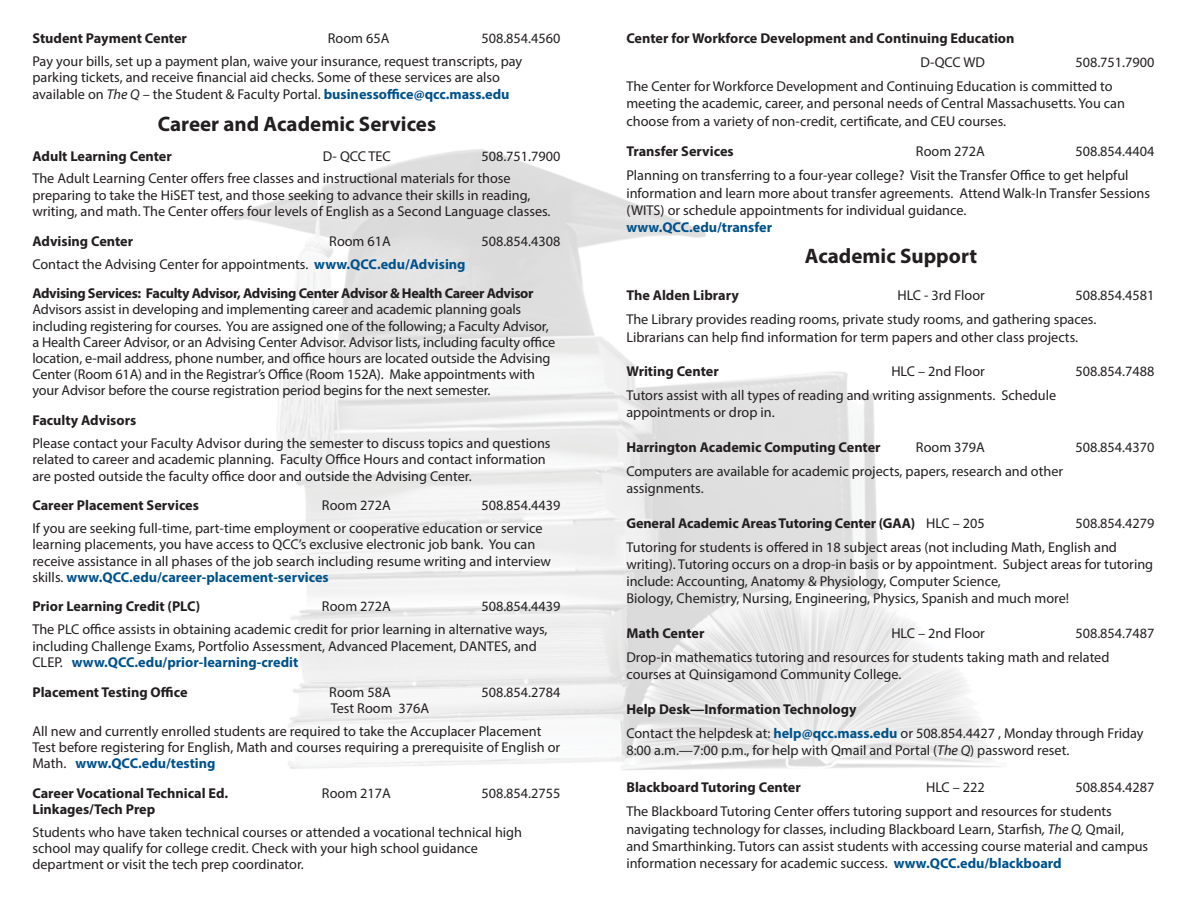
<style>
.page{position:relative;width:1188px;height:918px;background:#fff}
.page>*{position:absolute;margin:0;border:0;box-sizing:border-box;transform-origin:0 0}
.t1{font:700 21px "Myriad Pro";color:#231f20}
.t2{font:14.25px/16.2px "Myriad Pro";color:#231f20}
.t3{font:700 14.25px "Myriad Pro";color:#231f20}
.t4{font:700 14.25px/29.7px "Myriad Pro";letter-spacing:-.025em;color:#231f20}
.t5{font:700 14.25px "Myriad Pro";color:#00528a}
.s1{font-style:italic}
.s2{font-weight:700;color:#00528a}
.s3{font-weight:400}
.s4{color:#00528a}
.s5{font-weight:700}
</style>
<div class="page">
<img style="left:232px;top:149px;width:771px;height:621px">
<p class="t3" style="left:32px;top:29px;width:156px">Student Payment Center</p>
<p class="t2" style="left:328px;top:30px;width:63px">Room 65A</p>
<p class="t2" style="left:32px;top:27px;width:530px;line-height:23px;text-indent:449px">508.854.4560<br>Pay your bills, set up a payment plan, waive your insurance, request transcripts, pay</p>
<p class="t2" style="left:32px;top:69px;width:479px">parking tickets, and receive financial aid checks. Some of these services are also available on <span class="s1">The Q</span> – the Student &amp; Faculty Portal. <span class="s2">businessoffice@qcc.mass.edu</span></p>
<h1 class="t1" style="left:158px;top:110px;width:280px">Career and Academic Services</h1>
<p class="t3" style="left:32px;top:146px;width:141px">Adult Learning Center</p>
<p class="t2" style="left:323px;top:147px;width:69px">D- QCC TEC</p>
<p class="t2" style="left:32px;top:144px;width:530px;line-height:23px;text-indent:449px">508.751.7900<br>The Adult Learning Center offers free classes and instructional materials for those</p>
<p class="t2" style="left:32px;top:187px;width:520px">preparing to take the HiSET test, and those seeking to advance their skills in reading, writing, and math. The Center offers four levels of English as a Second Language classes.</p>
<p class="t3" style="left:32px;top:232px;width:102px">Advising Center</p>
<p class="t2" style="left:329px;top:232px;width:63px">Room 61A</p>
<p class="t2" style="left:481px;top:232px;width:81px">508.854.4308</p>
<p class="t4" style="left:32px;top:248px;width:503px"><span class="s3">Contact the Advising Center for appointments.</span> <span class="s4">www.QCC.edu/Advising<br></span>Advising Services: Faculty Advisor, Advising Center Advisor &amp; Health Career Advisor</p>
<p class="t2" style="left:32px;top:301px;width:524px">Advisors assist in developing and implementing career and academic planning goals including registering for courses. You are assigned one of the following; a Faculty Advisor, a Health Career Advisor, or an Advising Center Advisor. Advisor lists, including faculty office location, e-mail address, phone number, and office hours are located outside the Advising Center (Room 61A) and in the Registrar’s Office (Room 152A). Make appointments with your Advisor before the course registration period begins for the next semester.</p>
<p class="t3" style="left:32px;top:411px;width:105px">Faculty Advisors</p>
<p class="t2" style="left:32px;top:435px;width:520px">Please contact your Faculty Advisor during the semester to discuss topics and questions related to career and academic planning. Faculty Office Hours and contact information are posted outside the faculty office door and outside the Advising Center.</p>
<p class="t3" style="left:32px;top:496px;width:168px">Career Placement Services</p>
<p class="t2" style="left:322px;top:497px;width:70px">Room 272A</p>
<p class="t2" style="left:32px;top:494px;width:530px;line-height:23px;text-indent:449px">508.854.4439<br>If you are seeking full-time, part-time employment or cooperative education or service</p>
<p class="t2" style="left:32px;top:536px;width:520px">learning placements, you have access to QCC’s exclusive electronic job bank. You can receive assistance in all phases of the job search including resume writing and interview skills. <span class="s2">www.QCC.edu/career-placement-services</span></p>
<p class="t3" style="left:32px;top:597px;width:169px">Prior Learning Credit (PLC)</p>
<p class="t2" style="left:322px;top:598px;width:70px">Room 272A</p>
<p class="t2" style="left:32px;top:595px;width:530px;line-height:23px;text-indent:449px">508.854.4439<br>The PLC office assists in obtaining academic credit for prior learning in alternative ways,</p>
<p class="t2" style="left:32px;top:638px;width:506px">including Challenge Exams, Portfolio Assessment, Advanced Placement, DANTES, and<br>CLEP. <span class="s2">www.QCC.edu/prior-learning-credit</span></p>
<p class="t3" style="left:32px;top:682px;width:157px">Placement Testing Office</p>
<p class="t2" style="left:329px;top:683px;width:63px">Room 58A</p>
<p class="t2" style="left:481px;top:683px;width:81px">508.854.2784</p>
<p class="t2" style="left:32px;top:696px;width:511px;line-height:23px;text-indent:298px">Test Room 376A<br>All new and currently enrolled students are required to take the Accuplacer Placement</p>
<p class="t2" style="left:32px;top:739px;width:529px">Test before registering for English, Math and courses requiring a prerequisite of English or<br>Math. <span class="s2">www.QCC.edu/testing</span></p>
<p class="t3" style="left:32px;top:784px;width:197px">Career Vocational Technical Ed.</p>
<p class="t2" style="left:322px;top:785px;width:70px">Room 217A</p>
<p class="t2" style="left:481px;top:785px;width:81px">508.854.2755</p>
<p class="t3" style="left:32px;top:800px;width:124px">Linkages/Tech Prep</p>
<p class="t2" style="left:32px;top:824px;width:491px">Students who have taken technical courses or attended a vocational technical high school may qualify for college credit. Check with your high school guidance department or visit the tech prep coordinator.</p>
<p class="t3" style="left:626px;top:29px;width:390px">Center for Workforce Development and Continuing Education</p>
<p class="t2" style="left:921px;top:54px;width:66px">D-QCC WD</p>
<p class="t2" style="left:626px;top:50px;width:530px;line-height:24px;text-indent:449px">508.751.7900<br>The Center for Workforce Development and Continuing Education is committed to</p>
<p class="t2" style="left:626px;top:95px;width:500px;line-height:17.2px">meeting the academic, career, and personal needs of Central Massachusetts. You can choose from a variety of non-credit, certificate, and CEU courses.</p>
<p class="t3" style="left:626px;top:142px;width:109px">Transfer Services</p>
<p class="t2" style="left:916px;top:143px;width:70px">Room 272A</p>
<p class="t2" style="left:626px;top:139px;width:530px;line-height:24px;text-indent:449px">508.854.4404<br>Planning on transferring to a four-year college? Visit the Transfer Office to get helpful</p>
<p class="t2" style="left:626px;top:184px;width:525px;line-height:17.2px">information and learn more about transfer agreements. Attend Walk-In Transfer Sessions (WITS) or schedule appointments for individual guidance.</p>
<p class="t5" style="left:626px;top:218px;width:147px">www.QCC.edu/transfer</p>
<h1 class="t1" style="left:805px;top:242px;width:174px">Academic Support</h1>
<p class="t3" style="left:626px;top:286px;width:114px">The Alden Library</p>
<p class="t2" style="left:898px;top:287px;width:89px">HLC - 3rd Floor</p>
<p class="t2" style="left:626px;top:283px;width:530px;line-height:24px;text-indent:449px">508.854.4581<br>The Library provides reading rooms, private study rooms, and gathering spaces.</p>
<p class="t2" style="left:626px;top:328px;width:453px">Librarians can help find information for term papers and other class projects.</p>
<p class="t3" style="left:626px;top:362px;width:94px">Writing Center</p>
<p class="t2" style="left:891px;top:363px;width:95px">HLC – 2nd Floor</p>
<p class="t2" style="left:1075px;top:363px;width:81px">508.854.7488</p>
<p class="t2" style="left:626px;top:386px;width:431px;line-height:17.2px">Tutors assist with all types of reading and writing assignments. Schedule appointments or drop in.</p>
<p class="t3" style="left:626px;top:438px;width:256px">Harrington Academic Computing Center</p>
<p class="t2" style="left:916px;top:439px;width:70px">Room 379A</p>
<p class="t2" style="left:1075px;top:439px;width:81px">508.854.4370</p>
<p class="t2" style="left:626px;top:462px;width:438px;line-height:17.2px">Computers are available for academic projects, papers, research and other assignments.</p>
<p class="t3" style="left:626px;top:514px;width:360px">General Academic Areas Tutoring Center (GAA) <span class="s3">HLC – 205</span></p>
<p class="t2" style="left:626px;top:511px;width:530px;line-height:24px;text-indent:449px">508.854.4279<br>Tutoring for students is offered in 18 subject areas (not including Math, English and</p>
<p class="t2" style="left:626px;top:555px;width:528px;line-height:17.2px">writing). Tutoring occurs on a drop-in basis or by appointment. Subject areas for tutoring include: Accounting, Anatomy &amp; Physiology, Computer Science,<br>Biology, Chemistry, Nursing, Engineering, Physics, Spanish and much more!</p>
<p class="t3" style="left:626px;top:624px;width:80px">Math Center</p>
<p class="t2" style="left:891px;top:625px;width:95px">HLC – 2nd Floor</p>
<p class="t2" style="left:626px;top:621px;width:530px;line-height:24px;text-indent:449px">508.854.7487<br>Drop-in mathematics tutoring and resources for students taking math and related</p>
<p class="t2" style="left:626px;top:666px;width:277px">courses at Quinsigamond Community College.</p>
<p class="t2" style="left:626px;top:697px;width:519px;line-height:24px"><span class="s5">Help Desk—Information Technology<br></span>Contact the helpdesk at: <span class="s2">help@qcc.mass.edu</span> or 508.854.4427 , Monday through Friday</p>
<p class="t2" style="left:626px;top:742px;width:444px">8:00 a.m.—7:00 p.m., for help with Qmail and Portal (<span class="s1">The Q</span>) password reset.</p>
<p class="t3" style="left:626px;top:778px;width:176px">Blackboard Tutoring Center</p>
<p class="t2" style="left:926px;top:779px;width:60px">HLC – 222</p>
<p class="t2" style="left:626px;top:775px;width:530px;line-height:24px;text-indent:449px">508.854.4287<br>The Blackboard Tutoring Center offers tutoring support and resources for students</p>
<p class="t2" style="left:626px;top:820px;width:523px;line-height:17.2px">navigating technology for classes, including Blackboard Learn, Starfish<span class="s1">, The Q,</span> Qmail, and Smarthinking. Tutors can assist students with accessing course material and campus information necessary for academic success. <span class="s2">www.QCC.edu/blackboard</span></p>
</div>
